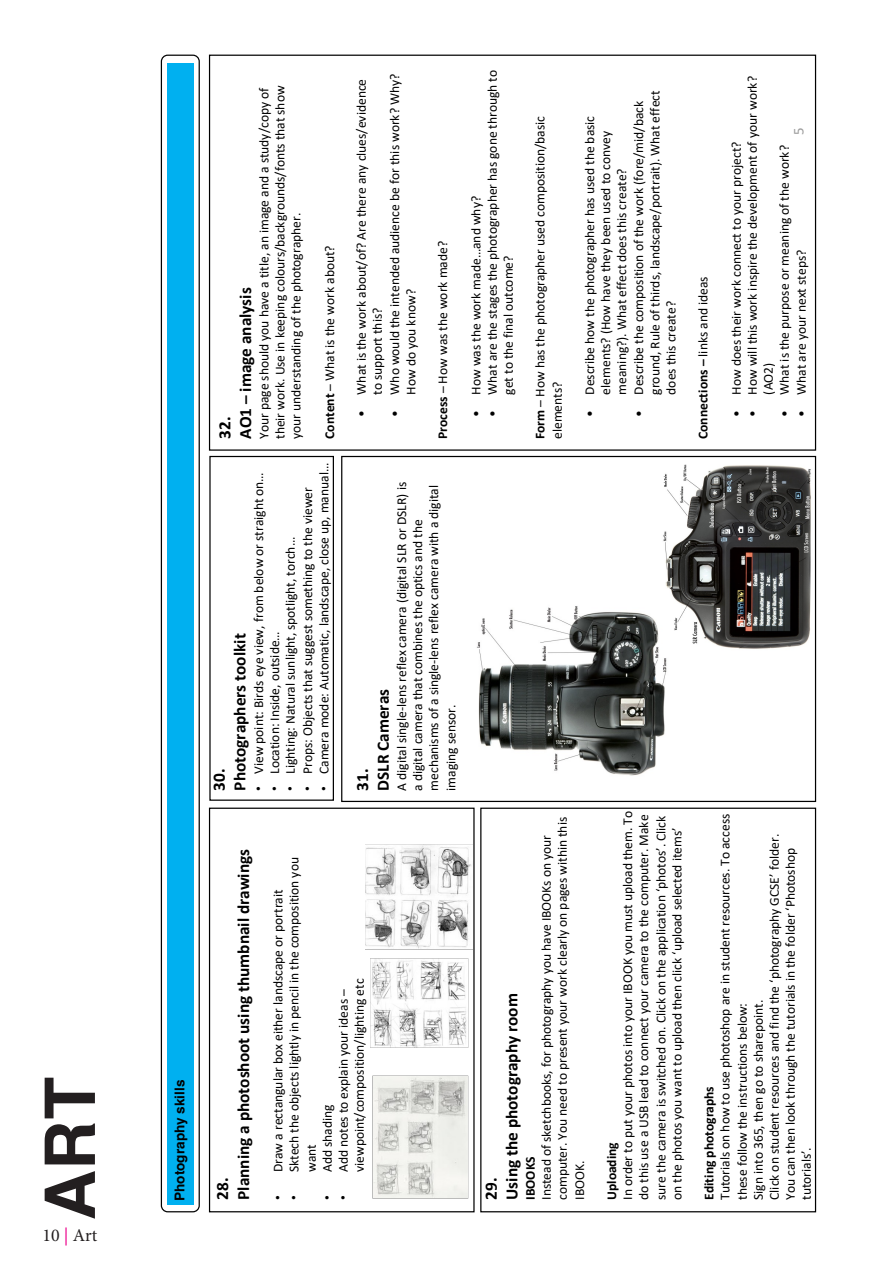
<style>
.page{position:relative;width:893px;height:1263px;background:#fff}
.page>*{position:absolute;margin:0;border:0;box-sizing:border-box;transform-origin:0 0}
.t1{font:18px "Minion Pro";color:#231f20}
.t2{font:700 17.25px/20.7px "Calibri";color:#000}
.t3{font:14.85px "Calibri";color:#9a9a9a}
.t4{font:13.5px/16.4px "Calibri";color:#000}
.t5{font:700 13.5px "Helvetica";color:#000}
.s1{color:#ed028c}
.s2{font-weight:700}
.s3{font-family:"Arial"}
</style>
<div class="page">
<img style="left:663px;top:464px;width:148px;height:185px">
<img style="left:477px;top:604px;width:191px;height:172px">
<div style="left:161px;top:55px;width:39px;height:1157px;border:1px solid #000;border-radius:6px"></div>
<div style="left:167px;top:63px;width:26px;height:1142px;background:#00b0f0"></div>
<img style="left:366px;top:802px;width:106px;height:397px">
<div style="left:209px;top:808px;width:266px;height:404px;border:1px solid #000"></div>
<div style="left:480px;top:808px;width:336px;height:404px;border:1px solid #000"></div>
<div style="left:209px;top:456px;width:125px;height:345px;border:1px solid #000"></div>
<svg style="left:45px;top:1078px;width:50px;height:141px"></svg>
<h1 class="t1" style="left:43px;top:1223px;width:56px">10 <span class="s1">|</span> Art</h1>
<p class="t5" style="left:172px;top:1201px;width:123px;rotate:-90deg">Photography skills</p>
<p class="t4" style="left:256px;top:439px;width:355px;line-height:15.9px;rotate:-90deg">Your page should you have a title, an image and a study/copy of their work. Use in keeping colours/backgrounds/fonts that show your understanding of the photographer.</p>
<p class="t2" style="left:214px;top:439px;width:153px;rotate:-90deg">32.<br>AO1 – image analysis</p>
<p class="t4" style="left:321px;top:439px;width:195px;rotate:-90deg"><span class="s2">Content</span> – What is the work about?</p>
<p class="t4" style="left:315px;top:791px;width:329px;rotate:-90deg"><span class="s3">•</span> Camera mode: Automatic, landscape, close up, manual…</p>
<p class="t4" style="left:250px;top:791px;width:320px;rotate:-90deg"><span class="s3">•</span> View point: Birds eye view, from below or straight on…</p>
<p class="t4" style="left:299px;top:791px;width:305px;rotate:-90deg"><span class="s3">•</span> Props: Objects that suggest something to the viewer</p>
<p class="t4" style="left:282px;top:791px;width:255px;rotate:-90deg"><span class="s3">•</span> Lighting: Natural sunlight, spotlight, torch…</p>
<p class="t4" style="left:266px;top:791px;width:161px;rotate:-90deg"><span class="s3">•</span> Location: Inside, outside…</p>
<p class="t2" style="left:209px;top:791px;width:159px;rotate:-90deg">30.<br>Photographers toolkit</p>
<p class="t4" style="left:353px;top:395px;width:317px;line-height:15.9px;text-indent:-22px;rotate:-90deg">• What is the work about/of? Are there any clues/evidence to support this?</p>
<p class="t4" style="left:386px;top:395px;width:323px;text-indent:-22px;rotate:-90deg">• Who would the intended audience be for this work? Why?<br>How do you know?</p>
<p class="t4" style="left:434px;top:439px;width:199px;rotate:-90deg"><span class="s2">Process</span> – How was the work made?</p>
<p class="t4" style="left:393px;top:791px;width:310px;rotate:-90deg">A digital single-lens reflex camera (digital SLR or DSLR) is a digital camera that combines the optics and the mechanisms of a single-lens reflex camera with a digital imaging sensor.</p>
<p class="t2" style="left:352px;top:791px;width:103px;rotate:-90deg">31.<br>DSLR Cameras</p>
<p class="t2" style="left:212px;top:1200px;width:352px;rotate:-90deg">28.<br>Planning a photoshoot using thumbnail drawings</p>
<p class="t4" style="left:285px;top:1172px;width:316px;line-height:17.1px;text-indent:-28px;rotate:-90deg"><span class="s3">•</span> Sktech the objects lightly in pencil in the composition you want</p>
<p class="t4" style="left:270px;top:1200px;width:312px;rotate:-90deg"><span class="s3">•</span> Draw a rectangular box either landscape or portrait</p>
<p class="t4" style="left:335px;top:1172px;width:195px;line-height:15.9px;text-indent:-28px;rotate:-90deg"><span class="s3">•</span> Add notes to explain your ideas – viewpoint/composition/lighting etc</p>
<p class="t4" style="left:319px;top:1200px;width:97px;rotate:-90deg"><span class="s3">•</span> Add shading</p>
<p class="t4" style="left:484px;top:395px;width:326px;line-height:15.9px;text-indent:-22px;rotate:-90deg">• What are the stages the photographer has gone through to get to the final outcome?</p>
<p class="t4" style="left:467px;top:417px;width:222px;rotate:-90deg">• How was the work made…and why?</p>
<p class="t4" style="left:630px;top:395px;width:306px;text-indent:-22px;rotate:-90deg">• Describe the composition of the work (fore/mid/back ground, Rule of thirds, landscape/portrait). What effect does this create?</p>
<p class="t4" style="left:531px;top:439px;width:324px;line-height:17.1px;rotate:-90deg"><span class="s2">Form</span> – How has the photographer used composition/basic elements?</p>
<p class="t4" style="left:581px;top:395px;width:280px;line-height:15.9px;text-indent:-22px;rotate:-90deg">• Describe how the photographer has used the basic elements? (How have they been used to convey meaning?). What effect does this create?</p>
<p class="t4" style="left:694px;top:439px;width:164px;rotate:-90deg"><span class="s2">Connections –</span> links and ideas</p>
<p class="t4" style="left:744px;top:395px;width:320px;line-height:15.9px;text-indent:-22px;rotate:-90deg">• How will this work inspire the development of your work? (AO2)</p>
<p class="t3" style="left:788px;top:135px;width:9px;rotate:-90deg">5</p>
<p class="t4" style="left:728px;top:417px;width:277px;rotate:-90deg">• How does their work connect to your project?</p>
<p class="t4" style="left:776px;top:417px;width:273px;rotate:-90deg">• What is the purpose or meaning of the work?</p>
<p class="t4" style="left:793px;top:417px;width:168px;rotate:-90deg">• What are your next steps?</p>
<p class="t4" style="left:522px;top:1200px;width:384px;rotate:-90deg"><span class="s2">IBOOKS<br></span>Instead of sketchbooks, for photography you have IBOOKs on your computer. You need to present your work clearly on pages within this IBOOK.</p>
<p class="t4" style="left:603px;top:1200px;width:391px;rotate:-90deg"><span class="s2">Uploading<br></span>In order to put your photos into your IBOOK you must upload them. To do this use a USB lead to connect your camera to the computer. Make sure the camera is switched on. Click on the application ‘photos’. Click on the photos you want to upload then click ‘upload selected items’</p>
<p class="t4" style="left:701px;top:1200px;width:387px;rotate:-90deg"><span class="s2">Editing photographs<br></span>Tutorials on how to use photoshop are in student resources. To access these follow the instructions below:<br>Sign into 365, then go to sharepoint.<br>Click on student resources and find the ‘photography GCSE’ folder.<br>You can then look through the tutorials in the folder ‘Photoshop tutorials’.</p>
<p class="t2" style="left:480px;top:1200px;width:208px;rotate:-90deg">29.<br>Using the photography room</p>
</div>
